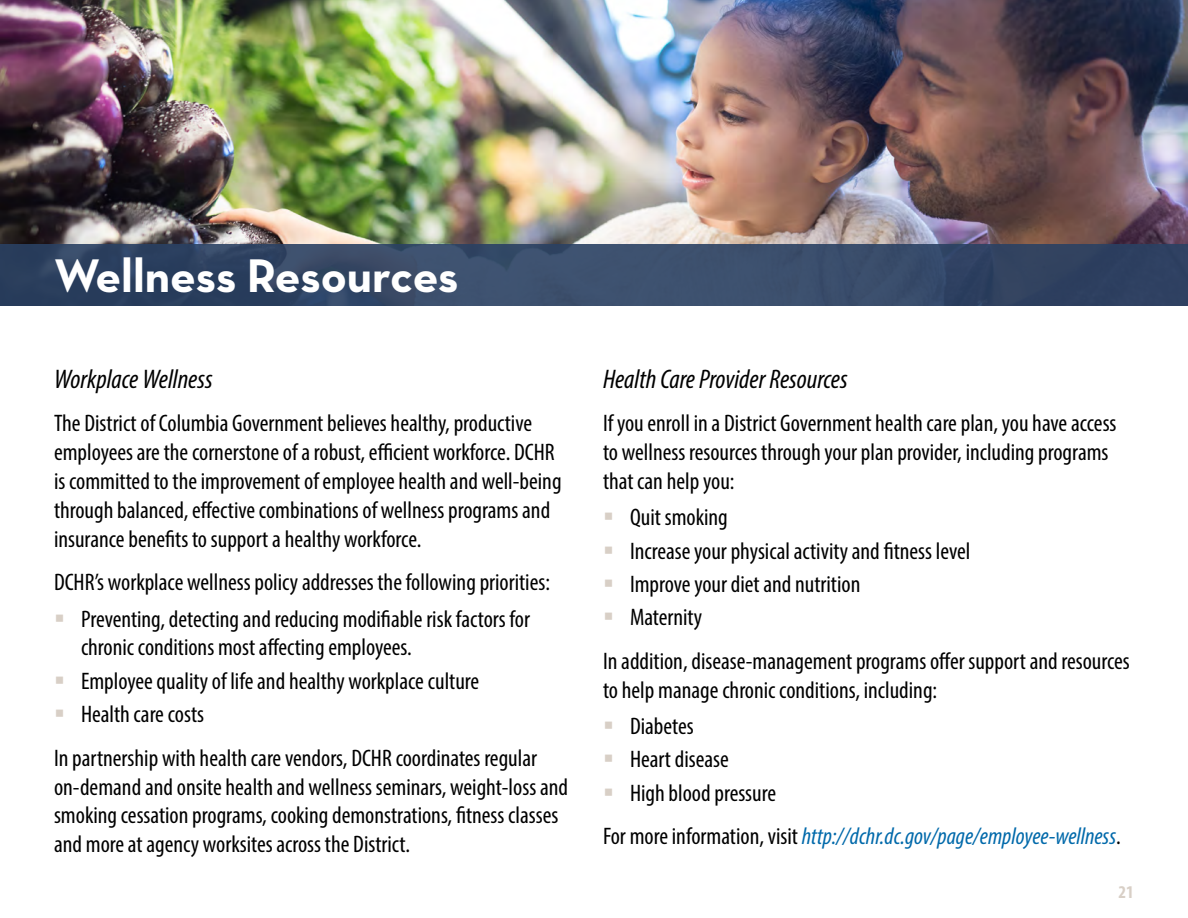
<style>
.page{position:relative;width:1188px;height:918px;background:#fff}
.page>*{position:absolute;margin:0;border:0;box-sizing:border-box;transform-origin:0 0}
.t1{font:700 48px "Neutra Text";color:#fff}
.t2{font:italic condensed 27px "Myriad Pro";color:#000}
.t3{font:condensed 24px/28.8px "Myriad Pro";color:#000}
.t4{font:italic condensed 24px "Myriad Pro";color:#0069aa}
.t5{font:700 condensed 18px "Myriad Pro";color:#d8cfc6}
.s1{font-style:normal;color:#000}
</style>
<div class="page">
<img style="left:0;top:0;width:1188px;height:245px">
<div style="left:0;top:245px;width:1188px;height:61px;background:linear-gradient(to right,#314664,#384a69)"></div>
<h1 class="t1" style="left:54px;top:246px;width:406px">Wellness Resources</h1>
<p class="t2" style="left:54px;top:362px;width:160px">Workplace Wellness</p>
<p class="t3" style="left:54px;top:409px;width:509px">The District of Columbia Government believes healthy, productive employees are the cornerstone of a robust, efficient workforce. DCHR is committed to the improvement of employee health and well-being through balanced, effective combinations of wellness programs and insurance benefits to support a healthy workforce.</p>
<p class="t3" style="left:54px;top:564px;width:498px;line-height:36.3px;text-align:center">DCHR’s workplace wellness policy addresses the following priorities:<br>Preventing, detecting and reducing modifiable risk factors for</p>
<p class="t3" style="left:81px;top:631px;width:400px;line-height:33.3px">chronic conditions most affecting employees.<br>Employee quality of life and healthy workplace culture<br>Health care costs</p>
<p class="t3" style="left:54px;top:743px;width:516px">In partnership with health care vendors, DCHR coordinates regular on-demand and onsite health and wellness seminars, weight-loss and smoking cessation programs, cooking demonstrations, fitness classes and more at agency worksites across the District.</p>
<p class="t2" style="left:603px;top:362px;width:246px">Health Care Provider Resources</p>
<p class="t3" style="left:603px;top:409px;width:515px">If you enroll in a District Government health care plan, you have access to wellness resources through your plan provider, including programs that can help you:</p>
<p class="t3" style="left:630px;top:500px;width:342px;line-height:33.3px">Quit smoking<br>Increase your physical activity and fitness level<br>Improve your diet and nutrition<br>Maternity</p>
<p class="t3" style="left:603px;top:646px;width:528px">In addition, disease-management programs offer support and resources to help manage chronic conditions, including:</p>
<p class="t3" style="left:630px;top:709px;width:148px;line-height:33.3px">Diabetes<br>Heart disease<br>High blood pressure</p>
<p class="t4" style="left:603px;top:822px;width:519px"><span class="s1">For more information, visit</span> http://dchr.dc.gov/page/employee-wellness<span class="s1">.</span></p>
<p class="t5" style="left:1119px;top:881px;width:17px">21</p>
</div>
